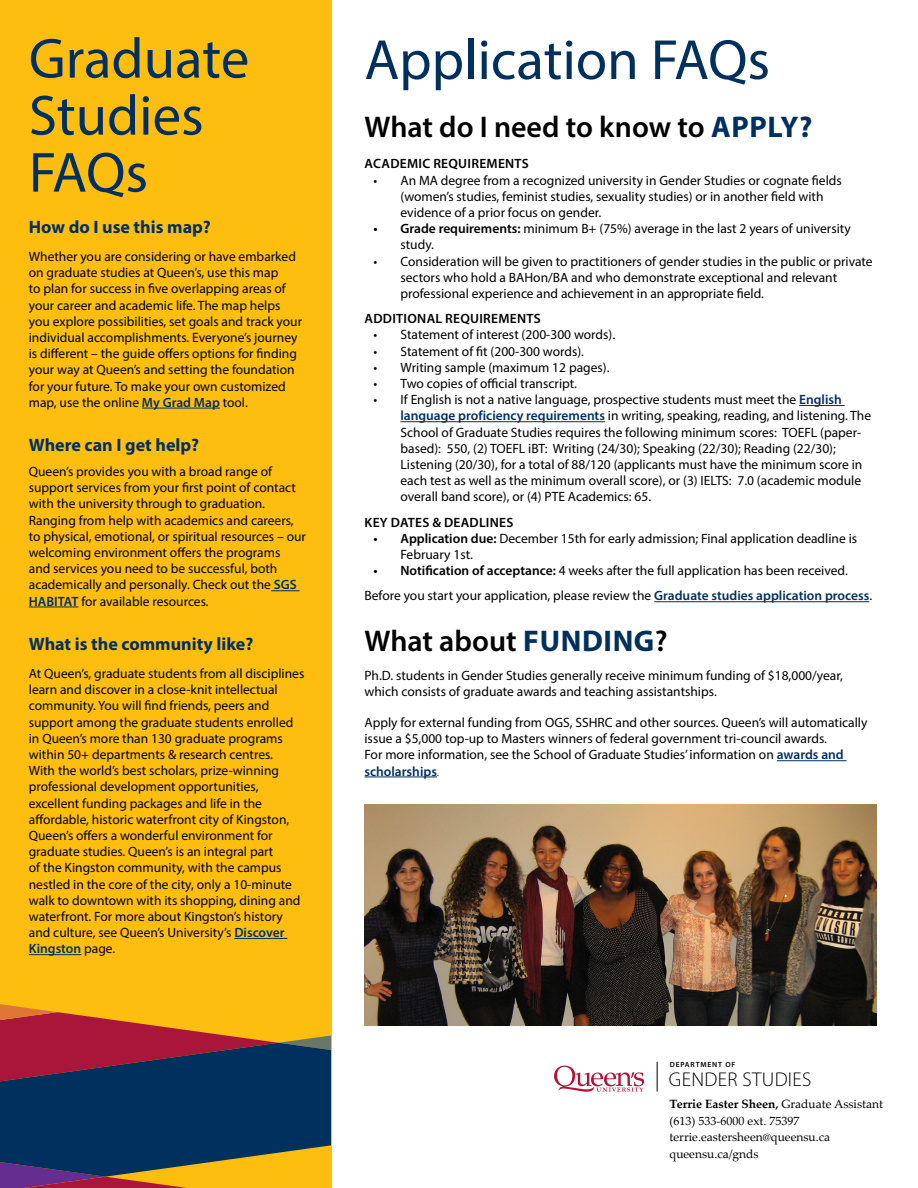
<style>
.page{position:relative;width:918px;height:1188px;background:#fff}
.page>*{position:absolute;margin:0;border:0;box-sizing:border-box;transform-origin:0 0}
.t1{font:57px/57px "Myriad Pro";color:#00305e}
.t2{font:600 30px "Myriad Pro";color:#000}
.t3{font:700 30px "Myriad Pro";color:#00305e}
.t4{font:300 19.95px "Myriad Pro";letter-spacing:.015em;color:#000}
.t5{font:700 18px "Myriad Pro";color:#00305e}
.t6{font:13.5px/16.2px "Myriad Pro";color:#000}
.t7{font:600 13.5px "Myriad Pro";letter-spacing:.02em;color:#000}
.t8{font:12px/16.5px "Palatino Linotype";color:#000}
.t9{font:600 7.5px "Myriad Pro";letter-spacing:.115em;color:#000}
.s1{font-weight:600;color:#00305f}
.s2{font-weight:700;color:#00305e}
.s3{font-weight:600}
.s4{font-weight:300}
.s5{font-weight:700}
</style>
<div class="page">
<div style="left:0;top:0;width:331px;height:1188px;background:#febe10"></div>
<svg style="left:0;top:1177px;width:187px;height:11px"></svg>
<svg style="left:0;top:1081px;width:331px;height:96px;background:#1f4056"></svg>
<svg style="left:0;top:1004px;width:331px;height:77px"></svg>
<svg style="left:554px;top:1065px;width:90px;height:27px"></svg>
<hr style="left:657px;top:1062px;width:1px;height:30px;background:#000">
<hr style="left:799px;top:405px;width:46px;height:1px;background:#00305f">
<hr style="left:400px;top:421px;width:205px;height:1px;background:#00305f">
<hr style="left:654px;top:601px;width:215px;height:1px;background:#00305f">
<hr style="left:777px;top:760px;width:70px;height:1px;background:#00305f">
<hr style="left:364px;top:777px;width:73px;height:1px;background:#00305f">
<img style="left:364px;top:805px;width:513px;height:220px">
<hr style="left:142px;top:408px;width:78px;height:1px;background:#00305f">
<svg style="left:271px;top:590px;width:29px;height:1px"></svg>
<hr style="left:29px;top:607px;width:50px;height:1px;background:#00305f">
<hr style="left:234px;top:938px;width:53px;height:1px;background:#00305f">
<hr style="left:29px;top:954px;width:52px;height:1px;background:#00305f">
<h1 class="t1" style="left:29px;top:29px;width:222px">Graduate<br>Studies<br>FAQs</h1>
<h3 class="t5" style="left:29px;top:215px;width:184px">How do I use this map?</h3>
<p class="t6" style="left:29px;top:248px;width:275px">Whether you are considering or have embarked on graduate studies at Queen’s, use this map<br>to plan for success in five overlapping areas of your career and academic life. The map helps you explore possibilities, set goals and track your individual accomplishments. Everyone’s journey is different – the guide offers options for finding your way at Queen’s and setting the foundation for your future. To make your own customized map, use the online <span class="s1">My Grad Map</span> tool.</p>
<h3 class="t5" style="left:29px;top:433px;width:172px">Where can I get help?</h3>
<p class="t6" style="left:29px;top:463px;width:279px">Queen’s provides you with a broad range of support services from your first point of contact with the university through to graduation.<br>Ranging from help with academics and careers, to physical, emotional, or spiritual resources – our welcoming environment offers the programs<br>and services you need to be successful, both academically and personally. Check out the <span class="s1">SGS HABITAT</span> for available resources.</p>
<h3 class="t5" style="left:29px;top:632px;width:226px">What is the community like?</h3>
<p class="t6" style="left:29px;top:665px;width:277px">At Queen’s, graduate students from all disciplines learn and discover in a close-knit intellectual community. You will find friends, peers and support among the graduate students enrolled in Queen’s more than 130 graduate programs within 50+ departments &amp; research centres.<br>With the world’s best scholars, prize-winning professional development opportunities, excellent funding packages and life in the affordable, historic waterfront city of Kingston, Queen’s offers a wonderful environment for graduate studies. Queen’s is an integral part<br>of the Kingston community, with the campus nestled in the core of the city, only a 10-minute walk to downtown with its shopping, dining and waterfront. For more about Kingston’s history and culture, see Queen’s University’s <span class="s1">Discover Kingston</span> page.</p>
<h1 class="t1" style="left:364px;top:30px;width:407px">Application FAQs</h1>
<h2 class="t2" style="left:364px;top:108px;width:366px">What do I need to know to <span class="s2">appl</span></h2>
<h2 class="t3" style="left:781px;top:108px;width:33px">y?</h2>
<p class="t7" style="left:365px;top:155px;width:18px">Academic</p>
<p class="t7" style="left:433px;top:155px;width:17px">Requirements</p>
<p class="t6" style="left:401px;top:172px;width:443px;text-indent:-27px">• An MA degree from a recognized university in Gender Studies or cognate fields (women’s studies, feminist studies, sexuality studies) or in another field with evidence of a prior focus on gender.</p>
<p class="t6" style="left:401px;top:220px;width:452px;text-indent:-27px"><span class="s3">• Grade requirements:</span> minimum B+ (75%) average in the last 2 years of university study.</p>
<p class="t6" style="left:401px;top:253px;width:474px;text-indent:-27px">• Consideration will be given to practitioners of gender studies in the public or private sectors who hold a BAHon/BA and who demonstrate exceptional and relevant professional experience and achievement in an appropriate field.</p>
<p class="t7" style="left:365px;top:310px;width:18px">Additional</p>
<p class="t7" style="left:445px;top:310px;width:17px">Requirements</p>
<p class="t6" style="left:374px;top:327px;width:243px">• Statement of interest (200-300 words).</p>
<p class="t6" style="left:374px;top:343px;width:212px">• Statement of fit (200-300 words).</p>
<p class="t6" style="left:374px;top:359px;width:237px">• Writing sample (maximum 12 pages).</p>
<p class="t6" style="left:374px;top:375px;width:205px">• Two copies of official transcript.</p>
<p class="t6" style="left:401px;top:391px;width:472px;text-indent:-27px">• If English is not a native language, prospective students must meet the <span class="s1">English language proficiency requirements</span> in writing, speaking, reading, and listening. The School of Graduate Studies requires the following minimum scores: TOEFL (paper&shy;based): 550, (2) TOEFL iBT: Writing (24/30); Speaking (22/30); Reading (22/30); Listening (20/30), for a total of 88/120 (applicants must have the minimum score in each test as well as the minimum overall score), or (3) IELTS: 7.0 (academic module overall band score), or (4) PTE Academics: 65.</p>
<p class="t7" style="left:365px;top:513px;width:35px">Key dates</p>
<p class="t7" style="left:432px;top:513px;width:21px">&amp; deadlines</p>
<p class="t6" style="left:401px;top:530px;width:458px;text-indent:-27px"><span class="s3">• Application due:</span> December 15th for early admission; Final application deadline is<br>February 1st.</p>
<p class="t6" style="left:364px;top:558px;width:509px;line-height:25.2px;text-indent:9px"><span class="s3">• Notification of acceptance:</span> 4 weeks after the full application has been received.<br>Before you start your application, please review the <span class="s1">Graduate studies application process</span>.</p>
<h2 class="t2" style="left:364px;top:622px;width:305px">What about <span class="s2">fundi ng</span>?</h2>
<p class="t6" style="left:364px;top:667px;width:480px">Ph.D. students in Gender Studies generally receive minimum funding of $18,000/year, which consists of graduate awards and teaching assistantships.</p>
<p class="t6" style="left:364px;top:714px;width:505px">Apply for external funding from OGS, SSHRC and other sources. Queen’s will automatically issue a $5,000 top-up to Masters winners of federal government tri-council awards.<br>For more information, see the School of Graduate Studies’ information on <span class="s1">awards and scholarships</span><span class="s4">.</span></p>
<p class="t9" style="left:670px;top:1060px;width:67px">DEPARTMENT OF</p>
<p class="t8" style="left:670px;top:1096px;width:215px"><span class="s5">Terrie Easter Sheen,</span> Graduate Assistant (613) 533-6000 ext. 75397 terrie.eastersheen@queensu.ca queensu.ca/gnds</p>
<h3 class="t4" style="left:669px;top:1068px;width:144px">GENDER STUDIES</h3>
</div>
